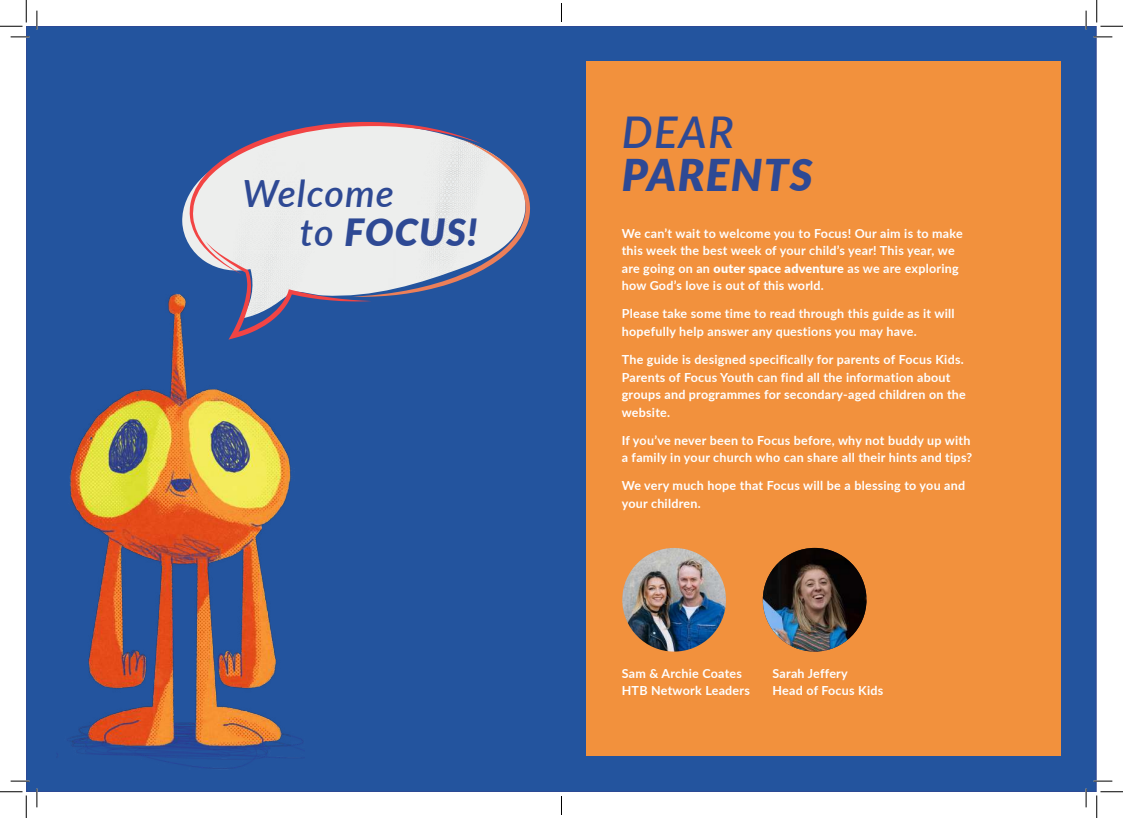
<style>
.page{position:relative;width:1123px;height:818px;background:#fff}
.page>*{position:absolute;margin:0;border:0;box-sizing:border-box;transform-origin:0 0}
.t1{font:italic 900 43.75px "Lato";letter-spacing:.03em;color:#2e4994}
.t2{font:italic 600 43.75px "Lato";color:#2e4994}
.t3{font:italic 900 37.5px "Lato";letter-spacing:.03em;color:#2e4994}
.t4{font:italic 600 37.5px "Lato";letter-spacing:.03em;color:#2e4994}
.t5{font:700 12.5px/17.5px "Lato";letter-spacing:.02em;color:#fff}
.s1{font-weight:600}
.s2{font-weight:900}
</style>
<div class="page">
<div style="left:26px;top:26px;width:1070px;height:766px;background:#23549e"></div>
<div style="left:586px;top:62px;width:475px;height:694px;background:#f2913d"></div>
<svg style="left:189px;top:122px;width:280px;height:134px"></svg>
<svg style="left:206px;top:139px;width:324px;height:163px;background:#ced2db"></svg>
<img style="left:70px;top:256px;width:234px;height:513px">
<img style="left:763px;top:548px;width:103px;height:103px;border-radius:52px">
<img style="left:622px;top:548px;width:104px;height:103px;border-radius:52px">
<svg style="left:11px;top:36px;width:18px;height:2px"></svg>
<svg style="left:1093px;top:36px;width:19px;height:2px"></svg>
<svg style="left:11px;top:780px;width:18px;height:2px"></svg>
<svg style="left:1093px;top:780px;width:19px;height:2px"></svg>
<svg style="left:36px;top:11px;width:2px;height:18px"></svg>
<svg style="left:36px;top:788px;width:2px;height:19px"></svg>
<svg style="left:1085px;top:11px;width:1px;height:18px"></svg>
<svg style="left:1085px;top:788px;width:1px;height:19px"></svg>
<svg style="left:0;top:0;width:27px;height:27px"></svg>
<svg style="left:0;top:791px;width:27px;height:27px"></svg>
<svg style="left:1096px;top:0;width:27px;height:27px"></svg>
<svg style="left:1096px;top:791px;width:27px;height:27px"></svg>
<svg style="left:561px;top:3px;width:1px;height:19px"></svg>
<svg style="left:561px;top:796px;width:1px;height:19px"></svg>
<h2 class="t4" style="left:242px;top:166px;width:153px">Welcome</h2>
<h2 class="t3" style="left:300px;top:204px;width:179px"><span class="s1">to</span> FOCUS!</h2>
<h1 class="t2" style="left:622px;top:100px;width:114px">DEAR</h1>
<h1 class="t1" style="left:622px;top:142px;width:192px">PARENTS</h1>
<p class="t5" style="left:622px;top:224px;width:342px">We can’t wait to welcome you to Focus! Our aim is to make this week the best week of your child’s year! This year, we are going on an <span class="s2">outer space adventure</span> as we are exploring how God’s love is out of this world.</p>
<p class="t5" style="left:622px;top:305px;width:334px">Please take some time to read through this guide as it will hopefully help answer any questions you may have.</p>
<p class="t5" style="left:622px;top:350px;width:346px">The guide is designed specifically for parents of Focus Kids.<br>Parents of Focus Youth can find all the information about groups and programmes for secondary-aged children on the website.</p>
<p class="t5" style="left:622px;top:431px;width:352px">If you’ve never been to Focus before, why not buddy up with a family in your church who can share all their hints and tips?</p>
<p class="t5" style="left:622px;top:476px;width:345px">We very much hope that Focus will be a blessing to you and your children.</p>
<p class="t5" style="left:622px;top:664px;width:130px">Sam &amp; Archie Coates<br>HTB Network Leaders</p>
<p class="t5" style="left:772px;top:664px;width:112px;line-height:17.1px">Sarah Jeffery<br>Head of Focus Kids</p>
</div>
